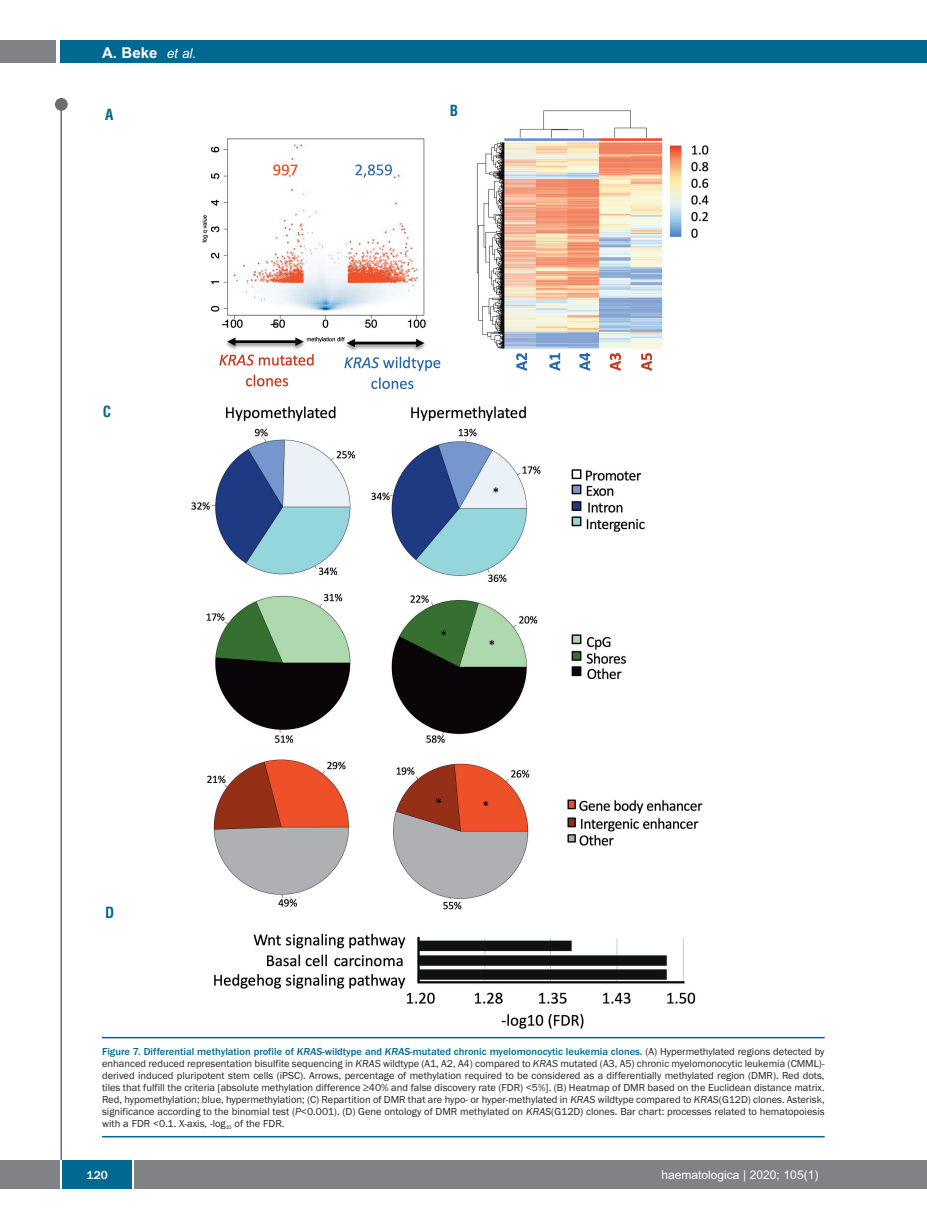
<style>
.page{position:relative;width:927px;height:1225px;background:#fff}
.page>*{position:absolute;margin:0;border:0;box-sizing:border-box;transform-origin:0 0}
.t1{font:700 15px "Arial";color:#fff}
.t2{font:700 condensed 15px "Helvetica";color:#006991}
.t3{font:12px "Arial";color:#fff}
.t4{font:500 12px "Franklin Gothic";color:#fff}
.t5{font:10.5px/12px "Franklin Gothic";color:#231f20;text-align:justify}
.s1{font-weight:400;font-style:italic;font-size:13.5px}
.s2{font-weight:500;color:#006991}
.s3{font-weight:500;font-style:italic;color:#006991}
.s4{font-style:italic}
</style>
<div class="page">
<div style="left:911px;top:40px;width:16px;height:22px;background:#006991"></div>
<div style="left:910px;top:1160px;width:17px;height:28px;background:#808285"></div>
<div style="left:55px;top:98px;width:13px;height:13px;background:#6c6d70;border-radius:50%"></div>
<hr style="left:60px;top:101px;width:2px;height:1061px;background:#6c6d70">
<div style="left:60px;top:40px;width:852px;height:22px;background:#006991"></div>
<div style="left:0;top:40px;width:56px;height:22px;background:#808285"></div>
<div style="left:0;top:1160px;width:911px;height:28px;background:#808285"></div>
<div style="left:62px;top:1160px;width:71px;height:28px;background:#006991"></div>
<hr style="left:60px;top:1160px;width:2px;height:28px;background:#fff">
<svg style="left:133px;top:1160px;width:1px;height:28px"></svg>
<img style="left:185px;top:110px;width:524px;height:919px">
<hr style="left:102px;top:1037px;width:723px;height:1px;background:#006991">
<hr style="left:102px;top:1136px;width:723px;height:1px;background:#006991">
<h1 class="t1" style="left:102px;top:44px;width:96px">A. Beke <span class="s1">et al.</span></h1>
<h1 class="t2" style="left:105px;top:106px;width:10px">A</h1>
<h1 class="t2" style="left:450px;top:102px;width:10px">B</h1>
<h1 class="t2" style="left:103px;top:403px;width:10px">C</h1>
<h1 class="t2" style="left:105px;top:903px;width:11px">D</h1>
<p class="t5" style="left:102px;top:1045px;width:724px"><span class="s2">Figure 7. Differential methylation profile of</span> <span class="s3">KRAS</span><span class="s2">-wildtype and</span> <span class="s3">KRAS</span><span class="s2">-mutated chronic myelomonocytic leukemia clones.</span> (A) Hypermethylated regions detected by enhanced reduced representation bisulfite sequencing in <span class="s4">KRAS</span> wildtype (A1, A2, A4) compared to <span class="s4">KRAS</span> mutated (A3, A5) chronic myelomonocytic leukemia (CMML)- derived induced pluripotent stem cells (iPSC). Arrows, percentage of methylation required to be considered as a differentially methylated region (DMR). Red dots, tiles that fulfill the criteria [absolute methylation difference ≥40% and false discovery rate (FDR) &lt;5%]. (B) Heatmap of DMR based on the Euclidean distance matrix.<br>Red, hypomethylation; blue, hypermethylation; (C) Repartition of DMR that are hypo- or hyper-methylated in <span class="s4">KRAS</span> wildtype compared to <span class="s4">KRAS</span>(G12D) clones. Asterisk, significance according to the binomial test (<span class="s4">P</span>&lt;0.001). (D) Gene ontology of DMR methylated on <span class="s4">KRAS</span>(G12D) clones. Bar chart: processes related to hematopoiesis with a FDR &lt;0.1. X-axis, -log<sub>10</sub> of the FDR.</p>
<p class="t4" style="left:87px;top:1167px;width:23px">120</p>
<p class="t3" style="left:661px;top:1167px;width:158px">haematologica | 2020; 105(1)</p>
</div>
